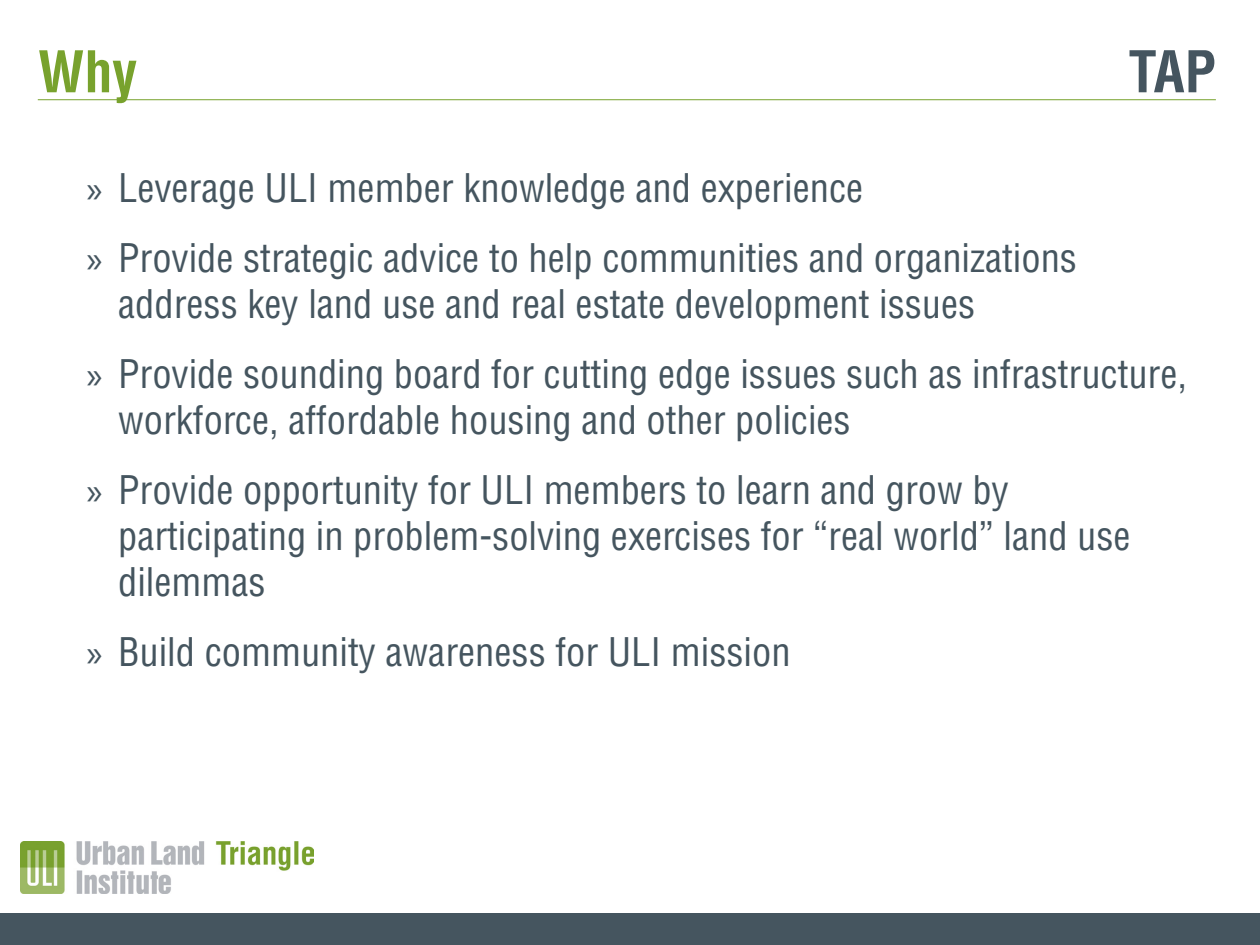
<style>
.page{position:relative;width:1260px;height:945px;background:#fff}
.page>*{position:absolute;margin:0;border:0;box-sizing:border-box;transform-origin:0 0}
.Section_Header{font:700 condensed 56.18px "Helvetica";color:#45555f}
.Section_Header-2{font:700 condensed 56px "Helvetica";color:#78a22d}
.t1{font:condensed 38.5px/46.2px "Helvetica";color:#45555f}
.s1{font-family:"Myriad Pro";font-stretch:normal}
</style>
<div class="page">
<hr style="left:38px;top:99px;width:1178px;height:1px;background:#78a22d">
<div style="left:0;top:914px;width:1260px;height:31px;background:#45555f"></div>
<img style="left:20px;top:841px;width:293px;height:53px">
<p class="Section_Header-2" style="left:38px;top:37px;width:101px">Why</p>
<p class="Section_Header" style="left:1129px;top:37px;width:89px">TAP</p>
<p class="t1" style="left:87px;top:165px;width:778px"><span class="s1">»</span> Leverage ULI member knowledge and experience</p>
<p class="t1" style="left:118px;top:235px;width:960px;text-indent:-32px"><span class="s1">»</span> Provide strategic advice to help communities and organizations address key land use and real estate development issues</p>
<p class="t1" style="left:118px;top:351px;width:1071px;text-indent:-32px"><span class="s1">»</span> Provide sounding board for cutting edge issues such as infrastructure, workforce, affordable housing and other policies</p>
<p class="t1" style="left:118px;top:467px;width:1014px;text-indent:-32px"><span class="s1">»</span> Provide opportunity for ULI members to learn and grow by participating in problem-solving exercises for “real world” land use dilemmas</p>
<p class="t1" style="left:87px;top:629px;width:706px"><span class="s1">»</span> Build community awareness for ULI mission</p>
</div>
